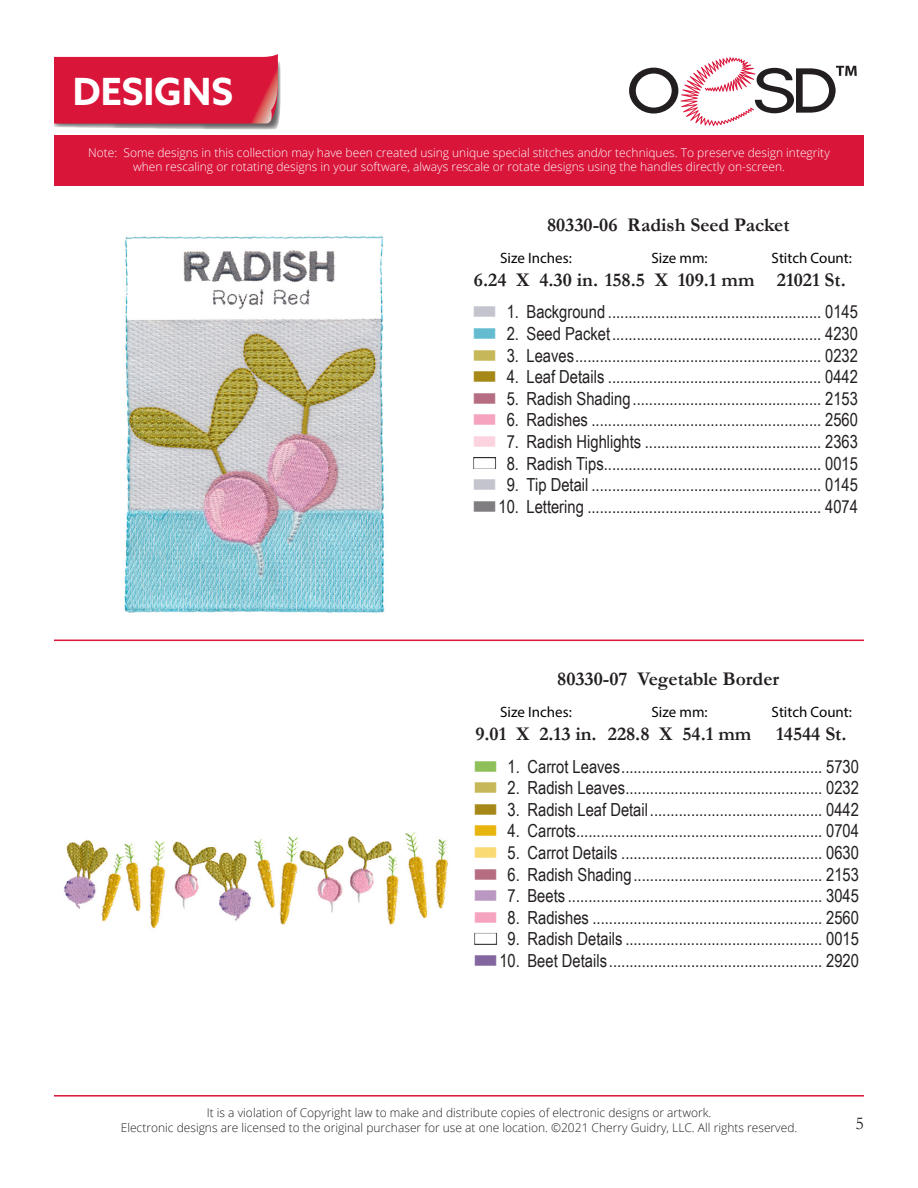
<style>
.page{position:relative;width:918px;height:1188px;background:#fff}
.page>*{position:absolute;margin:0;border:0;box-sizing:border-box;transform-origin:0 0}
.t1{font:700 37.5px "Azo Sans";color:#fff}
.t2{font:700 19.5px "Garamond";color:#231f20}
.t3{font:18px "Arial Narrow";color:#231f20}
.t4{font:18px "Garamond";color:#231f20}
.t5{font:15px "Myriad Pro";color:#040503}
.t6{font:300 12px/14.4px "Open Sans";color:#fff;text-align:center}
.t7{font:300 12px "Open Sans";color:#231f20}
.s1{color:#c3c4ce}
.s2{color:#65bcd1}
.s3{color:#c6b759}
.s4{color:#a68819}
.s5{color:#b66d82}
.s6{color:#f5a3bf}
.s7{color:#fcd4df}
.s8{color:#807d80}
.s9{color:#8ebf58}
.s10{color:#e7b50d}
.s11{color:#f9da73}
.s12{color:#ba98c1}
.s13{color:#8366a0}
</style>
<div class="page">
<svg style="left:629px;top:57px;width:228px;height:69px"></svg>
<div style="left:54px;top:135px;width:810px;height:51px;background:#d9153a"></div>
<hr style="left:54px;top:640px;width:810px;height:1px;background:#d9153a">
<hr style="left:54px;top:1095px;width:810px;height:2px;background:#d9153a">
<svg style="left:54px;top:54px;width:227px;height:76px;background:#d6304f"></svg>
<img style="left:63px;top:832px;width:385px;height:97px">
<img style="left:124px;top:236px;width:261px;height:377px">
<p class="t1" style="left:73px;top:67px;width:162px">DESIGNS</p>
<p class="t6" style="left:88px;top:145px;width:743px">Note: Some designs in this collection may have been created using unique special stitches and/or techniques. To preserve design integrity when rescaling or rotating designs in your software, always rescale or rotate designs using the handles directly on-screen.</p>
<p class="t2" style="left:547px;top:212px;width:244px">80330-06 Radish Seed Packet</p>
<p class="t5" style="left:500px;top:248px;width:73px">Size Inches:</p>
<p class="t5" style="left:652px;top:248px;width:58px">Size mm:</p>
<p class="t5" style="left:772px;top:248px;width:82px">Stitch Count:</p>
<p class="t2" style="left:474px;top:266px;width:282px">6.24 X 4.30 in. 158.5 X 109.1 mm</p>
<p class="t2" style="left:777px;top:266px;width:70px">21021 St.</p>
<p class="t3" style="left:472px;top:299px;width:387px"><span class="s1">■</span> 1. Background .................................................... 0145</p>
<p class="t3" style="left:472px;top:320px;width:387px"><span class="s2">■</span> 2. Seed Packet................................................... 4230</p>
<p class="t3" style="left:472px;top:342px;width:387px"><span class="s3">■</span> 3. Leaves............................................................ 0232</p>
<p class="t3" style="left:472px;top:364px;width:387px"><span class="s4">■</span> 4. Leaf Details .................................................... 0442</p>
<p class="t3" style="left:472px;top:385px;width:387px"><span class="s5">■</span> 5. Radish Shading.............................................. 2153</p>
<p class="t3" style="left:472px;top:407px;width:387px"><span class="s6">■</span> 6. Radishes ........................................................ 2560</p>
<p class="t3" style="left:472px;top:428px;width:387px"><span class="s7">■</span> 7. Radish Highlights ........................................... 2363</p>
<p class="t3" style="left:472px;top:450px;width:387px">■ 8. Radish Tips..................................................... 0015</p>
<p class="t3" style="left:472px;top:472px;width:387px"><span class="s1">■</span> 9. Tip Detail ........................................................ 0145</p>
<p class="t3" style="left:472px;top:493px;width:387px"><span class="s8">■</span> 10. Lettering ......................................................... 4074</p>
<p class="t2" style="left:557px;top:666px;width:224px">80330-07 Vegetable Border</p>
<p class="t2" style="left:608px;top:721px;width:145px">228.8 X 54.1 mm</p>
<p class="t2" style="left:776px;top:721px;width:72px">14544 St.</p>
<p class="t3" style="left:473px;top:753px;width:387px"><span class="s9">■</span> 1. Carrot Leaves................................................. 5730</p>
<p class="t3" style="left:473px;top:775px;width:387px"><span class="s3">■</span> 2. Radish Leaves................................................ 0232</p>
<p class="t3" style="left:473px;top:796px;width:387px"><span class="s4">■</span> 3. Radish Leaf Detail.......................................... 0442</p>
<p class="t3" style="left:473px;top:818px;width:387px"><span class="s10">■</span> 4. Carrots............................................................ 0704</p>
<p class="t3" style="left:473px;top:839px;width:387px"><span class="s11">■</span> 5. Carrot Details ................................................. 0630</p>
<p class="t3" style="left:473px;top:861px;width:387px"><span class="s5">■</span> 6. Radish Shading.............................................. 2153</p>
<p class="t3" style="left:473px;top:883px;width:387px"><span class="s12">■</span> 7. Beets .............................................................. 3045</p>
<p class="t3" style="left:473px;top:904px;width:387px"><span class="s6">■</span> 8. Radishes ........................................................ 2560</p>
<p class="t3" style="left:473px;top:926px;width:387px">■ 9. Radish Details ................................................ 0015</p>
<p class="t3" style="left:473px;top:947px;width:387px"><span class="s13">■</span> 10. Beet Details.................................................... 2920</p>
<p class="t5" style="left:500px;top:703px;width:73px">Size Inches:</p>
<p class="t5" style="left:652px;top:703px;width:58px">Size mm:</p>
<p class="t5" style="left:772px;top:703px;width:82px">Stitch Count:</p>
<p class="t2" style="left:475px;top:721px;width:123px">9.01 X 2.13 in.</p>
<p class="t7" style="left:207px;top:1105px;width:506px">It is a violation of Copyright law to make and distribute copies of electronic designs or artwork.</p>
<p class="t7" style="left:121px;top:1119px;width:678px">Electronic designs are licensed to the original purchaser for use at one location. ©2021 Cherry Guidry, LLC. All rights reserved.</p>
<p class="t4" style="left:856px;top:1111px;width:10px">5</p>
</div>
